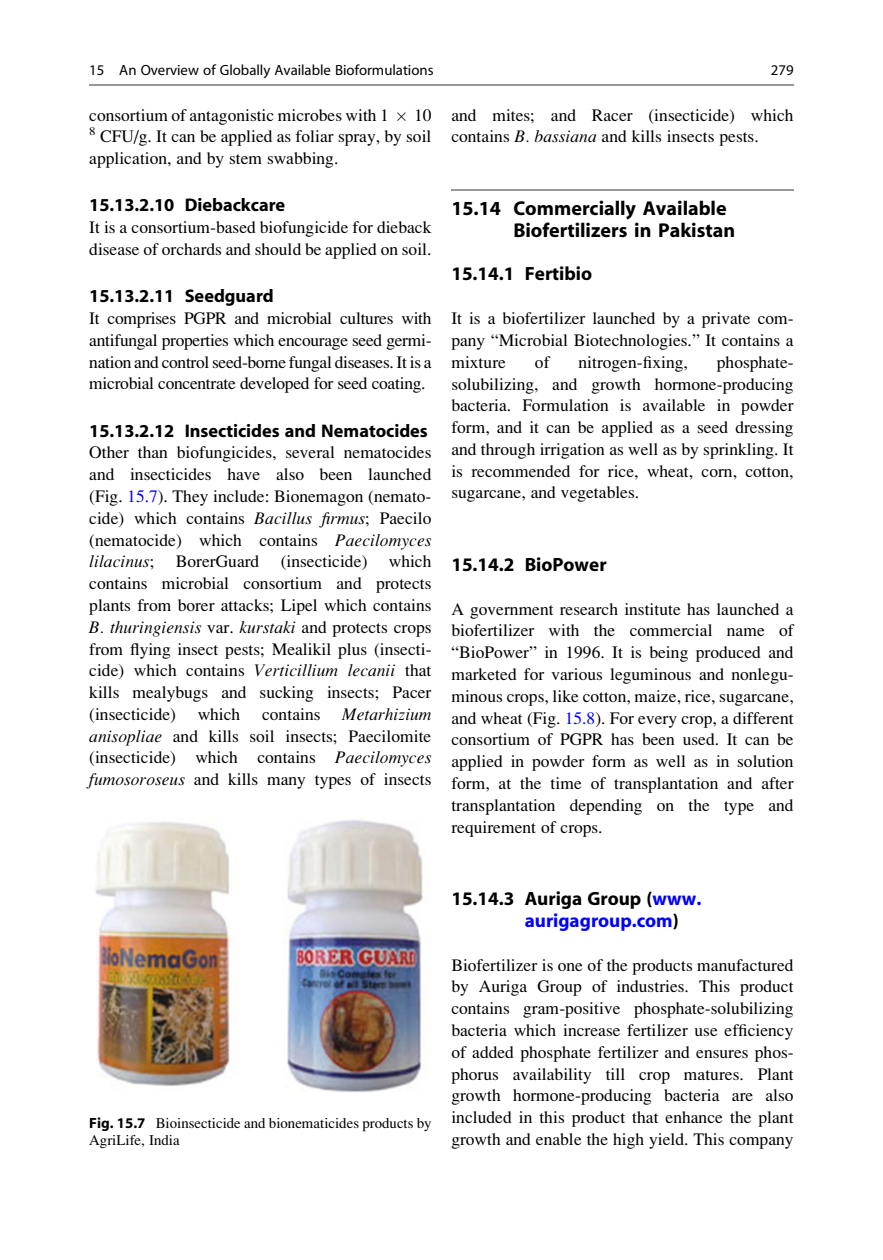
<style>
.page{position:relative;width:883px;height:1260px;background:#fff}
.page>*{position:absolute;margin:0;border:0;box-sizing:border-box;transform-origin:0 0}
.t1{font:20.12px/21.9px "Jrqkgn Nqqdfq Ftcfpc Adv P4 A07 FF";color:#000}
.t2{font:19.25px/21.7px "Jrqkgn Nqqdfq Ftcfpc Adv P4 A07 FF";color:#000}
.t3{font:18.38px "Jrqkgn Nqqdfq Ftcfpc Adv P4 A07 FF";color:#000}
.t4{font:17.5px/21.9px "Pwrxbw Bxnmfm Lbjshr Adv P6975";color:#000;text-align:justify}
.t5{font:17.5px "Nrdqqj Prbhhb Dvyjps Adv P696 A";color:#000}
.t6{font:14.88px/17.5px "Pwrxbw Bxnmfm Lbjshr Adv P6975";color:#000}
.t7{font:14.88px "Srntvw Yvykwf Wnynmx Adv P49 E930";color:#000}
.s1{color:#00f}
.s2{font-family:"Nrdqqj Prbhhb Dvyjps Adv P696 A"}
.s3{font-family:"Pwrxbw Bxnmfm Lbjshr Adv P6975"}
.s4{font-family:"Jrqkgn Nqqdfq Ftcfpc Adv P4 A07 FF"}
</style>
<div class="page">
<hr style="left:451px;top:189px;width:343px;height:2px;background:#989898">
<img style="left:95px;top:820px;width:331px;height:273px">
<hr style="left:89px;top:84px;width:705px;height:2px;background:#989898">
<p class="t7" style="left:89px;top:64px;width:346px">15 An Overview of Globally Available Bioformulations</p>
<p class="t7" style="left:771px;top:64px;width:24px">279</p>
<p class="t4" style="left:89px;top:106px;width:301px">consortium of antagonistic microbes with 1</p>
<p class="t4" style="left:89px;top:106px;width:344px;text-indent:325px">10<br><sup>8</sup> CFU/g. It can be applied as foliar spray, by soil application, and by stem swabbing.</p>
<p class="t3" style="left:89px;top:198px;width:198px">15.13.2.10 Diebackcare</p>
<p class="t4" style="left:89px;top:218px;width:344px">It is a consortium-based biofungicide for dieback disease of orchards and should be applied on soil.</p>
<p class="t3" style="left:89px;top:289px;width:186px">15.13.2.11 Seedguard</p>
<p class="t4" style="left:89px;top:309px;width:344px">It comprises PGPR and microbial cultures with antifungal properties which encourage seed germi&shy;nation and control seed-borne fungal diseases. It is a microbial concentrate developed for seed coating.</p>
<p class="t3" style="left:89px;top:424px;width:340px">15.13.2.12 Insecticides and Nematocides</p>
<p class="t4" style="left:89px;top:443px;width:344px">Other than biofungicides, several nematocides and insecticides have also been launched (Fig. <span class="s1">15.7</span>). They include: Bionemagon (nemato&shy;cide) which contains <span class="s2">Bacillus firmus</span>; Paecilo (nematocide) which contains <span class="s2">Paecilomyces lilacinus</span>; BorerGuard (insecticide) which contains microbial consortium and protects plants from borer attacks; Lipel which contains</p>
<p class="t5" style="left:89px;top:621px;width:344px">B. thuringiensis <span class="s3">var.</span> kurstaki <span class="s3">and protects crops</span></p>
<p class="t4" style="left:89px;top:639px;width:344px">from flying insect pests; Mealikil plus (insecti&shy;cide) which contains <span class="s2">Verticillium lecanii</span> that kills mealybugs and sucking insects; Pacer (insecticide) which contains <span class="s2">Metarhizium anisopliae</span> and kills soil insects; Paecilomite (insecticide) which contains <span class="s2">Paecilomyces fumosoroseus</span> and kills many types of insects</p>
<p class="t4" style="left:451px;top:106px;width:344px">and mites; and Racer (insecticide) which contains <span class="s2">B. bassiana</span> and kills insects pests.</p>
<p class="t1" style="left:513px;top:199px;width:223px;text-indent:-62px">15.14 Commercially Available<br>Biofertilizers in Pakistan</p>
<p class="t2" style="left:451px;top:265px;width:142px">15.14.1 Fertibio</p>
<p class="t4" style="left:451px;top:309px;width:344px">It is a biofertilizer launched by a private com&shy;pany “Microbial Biotechnologies.” It contains a mixture</p>
<p class="t4" style="left:451px;top:353px;width:344px;text-indent:265px">phosphate&shy;solubilizing, and growth hormone-producing bacteria. Formulation is available in powder form, and it can be applied as a seed dressing and through irrigation as well as by sprinkling. It is recommended for rice, wheat, corn, cotton, sugarcane, and vegetables.</p>
<p class="t4" style="left:535px;top:353px;width:16px">of</p>
<p class="t4" style="left:579px;top:353px;width:111px">nitrogen-fixing,</p>
<p class="t2" style="left:451px;top:555px;width:157px">15.14.2 BioPower</p>
<p class="t4" style="left:451px;top:600px;width:344px">A government research institute has launched a biofertilizer with the commercial name of “BioPower” in 1996. It is being produced and marketed for various leguminous and nonlegu&shy;minous crops, like cotton, maize, rice, sugarcane, and wheat (Fig. <span class="s1">15.8</span>). For every crop, a different consortium of PGPR has been used. It can be applied in powder form as well as in solution form, at the time of transplantation and after transplantation depending on the type and requirement of crops.</p>
<p class="t6" style="left:89px;top:1115px;width:344px"><span class="s4">Fig. 15.7</span> Bioinsecticide and bionematicides products by<br>AgriLife, India</p>
<p class="t2" style="left:525px;top:890px;width:178px;text-indent:-73px">15.14.3 Auriga Group (<span class="s1">www. aurigagroup.com</span>)</p>
<p class="t4" style="left:451px;top:956px;width:344px">Biofertilizer is one of the products manufactured by Auriga Group of industries. This product contains gram-positive phosphate-solubilizing bacteria which increase fertilizer use efficiency of added phosphate fertilizer and ensures phos&shy;phorus availability till crop matures. Plant growth hormone-producing bacteria are also included in this product that enhance the plant growth and enable the high yield. This company</p>
</div>
